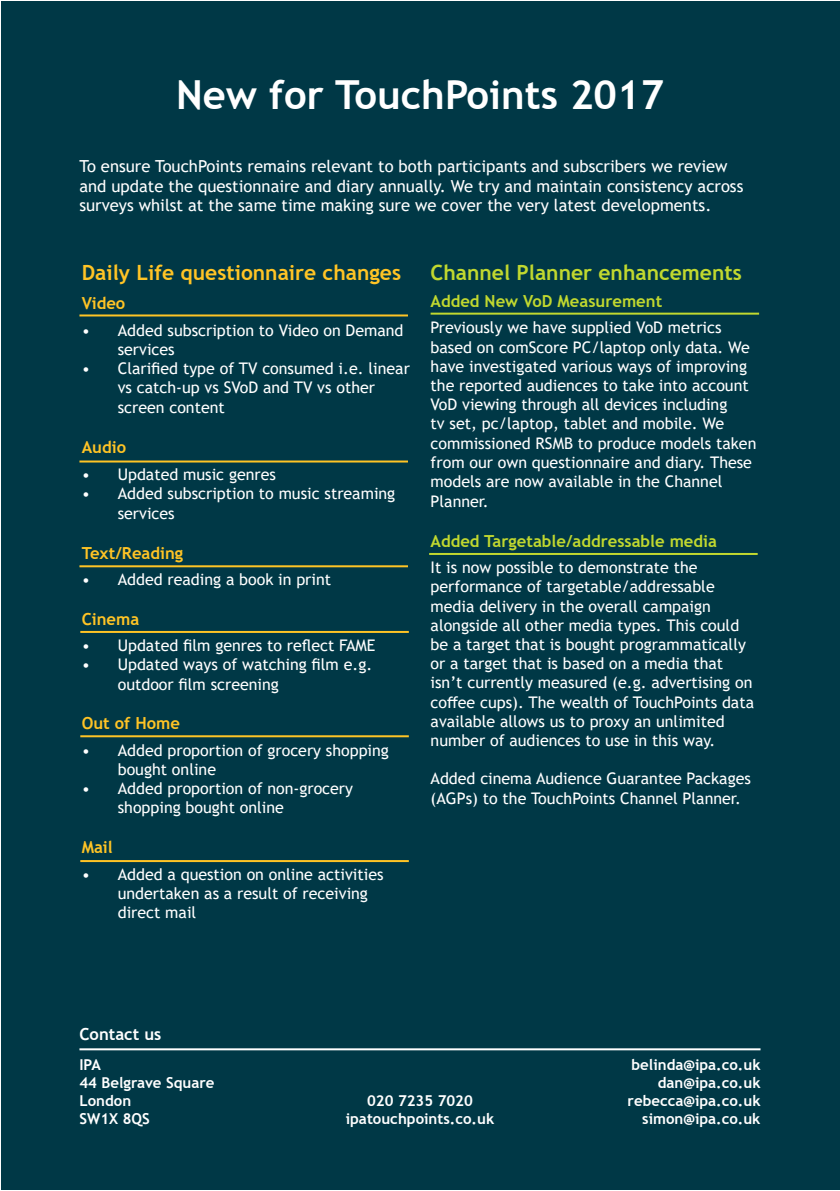
<style>
.page{position:relative;width:840px;height:1191px;background:#fff}
.page>*{position:absolute;margin:0;border:0;box-sizing:border-box;transform-origin:0 0}
.t1{font:700 40px "Trebuchet MS";color:#fff}
.t2{font:700 21px "Trebuchet MS";color:#ffc425}
.t3{font:700 21px "Trebuchet MS";color:#c1d82f}
.t4{font:16.6px/20px "Trebuchet MS";color:#fff}
.t5{font:700 16.6px "Trebuchet MS";color:#c1d82f}
.t6{font:700 16.6px "Trebuchet MS";color:#ffc425}
.t7{font:700 16.6px "Trebuchet MS";color:#fff}
.t8{font:16px/19.2px "Trebuchet MS";color:#fff}
.t9{font:700 15px "Trebuchet MS";color:#fff}
</style>
<div class="page">
<div style="left:1px;top:1px;width:838px;height:1189px;background:#003846"></div>
<hr style="left:79px;top:314px;width:329px;height:2px;background:#ffc425">
<hr style="left:79px;top:460px;width:329px;height:2px;background:#ffc425">
<hr style="left:79px;top:565px;width:329px;height:2px;background:#ffc425">
<hr style="left:80px;top:631px;width:328px;height:2px;background:#ffc425">
<hr style="left:80px;top:735px;width:328px;height:2px;background:#ffc425">
<hr style="left:430px;top:313px;width:328px;height:2px;background:#c1d82f">
<hr style="left:429px;top:553px;width:328px;height:2px;background:#c1d82f">
<hr style="left:79px;top:1048px;width:681px;height:2px;background:#fff">
<hr style="left:80px;top:860px;width:328px;height:2px;background:#ffc425">
<p class="t1" style="left:176px;top:70px;width:489px">New for TouchPoints 2017</p>
<p class="t4" style="left:79px;top:156px;width:665px">To ensure TouchPoints remains relevant to both participants and subscribers we review and update the questionnaire and diary annually. We try and maintain consistency across surveys whilst at the same time making sure we cover the very latest developments.</p>
<p class="t2" style="left:82px;top:259px;width:321px">Daily Life questionnaire changes</p>
<p class="t6" style="left:82px;top:293px;width:45px">Video</p>
<p class="t8" style="left:118px;top:320px;width:287px;text-indent:-36px">• Added subscription to Video on Demand services</p>
<p class="t8" style="left:118px;top:358px;width:293px;text-indent:-36px">• Clarified type of TV consumed i.e. linear vs catch-up vs SVoD and TV vs other screen content</p>
<p class="t6" style="left:82px;top:437px;width:46px">Audio</p>
<p class="t8" style="left:82px;top:464px;width:196px">• Updated music genres</p>
<p class="t8" style="left:118px;top:483px;width:279px;line-height:20px;text-indent:-36px">• Added subscription to music streaming services</p>
<p class="t6" style="left:82px;top:542px;width:103px">Text/Reading</p>
<p class="t8" style="left:82px;top:569px;width:251px">• Added reading a book in print</p>
<p class="t6" style="left:82px;top:608px;width:59px">Cinema</p>
<p class="t8" style="left:82px;top:636px;width:295px">• Updated film genres to reflect FAME</p>
<p class="t8" style="left:118px;top:655px;width:256px;text-indent:-36px">• Updated ways of watching film e.g. outdoor film screening</p>
<p class="t6" style="left:82px;top:713px;width:100px">Out of Home</p>
<p class="t8" style="left:118px;top:740px;width:272px;text-indent:-36px">• Added proportion of grocery shopping bought online</p>
<p class="t8" style="left:118px;top:779px;width:237px;text-indent:-36px">• Added proportion of non-grocery shopping bought online</p>
<p class="t6" style="left:82px;top:837px;width:33px">Mail</p>
<p class="t8" style="left:118px;top:864px;width:267px;text-indent:-36px">• Added a question on online activities undertaken as a result of receiving direct mail</p>
<p class="t3" style="left:430px;top:259px;width:312px">Channel Planner enhancements</p>
<p class="t5" style="left:430px;top:291px;width:233px">Added New VoD Measurement</p>
<p class="t8" style="left:430px;top:318px;width:327px">Previously we have supplied VoD metrics based on comScore PC/laptop only data. We have investigated various ways of improving the reported audiences to take into account VoD viewing through all devices including<br>tv set, pc/laptop, tablet and mobile. We commissioned RSMB to produce models taken from our own questionnaire and diary. These models are now available in the Channel Planner.</p>
<p class="t5" style="left:430px;top:530px;width:288px">Added Targetable/addressable media</p>
<p class="t8" style="left:430px;top:558px;width:325px">It is now possible to demonstrate the performance of targetable/addressable media delivery in the overall campaign alongside all other media types. This could be a target that is bought programmatically or a target that is based on a media that isn’t currently measured (e.g. advertising on coffee cups). The wealth of TouchPoints data available allows us to proxy an unlimited number of audiences to use in this way.</p>
<p class="t8" style="left:430px;top:769px;width:322px">Added cinema Audience Guarantee Packages (AGPs) to the TouchPoints Channel Planner.</p>
<p class="t7" style="left:79px;top:1024px;width:83px">Contact us</p>
<p class="t9" style="left:79px;top:1055px;width:23px">IPA</p>
<p class="t9" style="left:79px;top:1073px;width:136px">44 Belgrave Square</p>
<p class="t9" style="left:79px;top:1091px;width:53px">London</p>
<p class="t9" style="left:79px;top:1109px;width:72px">SW1X 8QS</p>
<p class="t9" style="left:367px;top:1091px;width:107px">020 7235 7020</p>
<p class="t9" style="left:345px;top:1109px;width:150px">ipatouchpoints.co.uk</p>
<p class="t9" style="left:631px;top:1055px;width:130px">belinda@ipa.co.uk</p>
<p class="t9" style="left:657px;top:1073px;width:104px">dan@ipa.co.uk</p>
<p class="t9" style="left:627px;top:1091px;width:134px">rebecca@ipa.co.uk</p>
<p class="t9" style="left:641px;top:1109px;width:120px">simon@ipa.co.uk</p>
</div>
